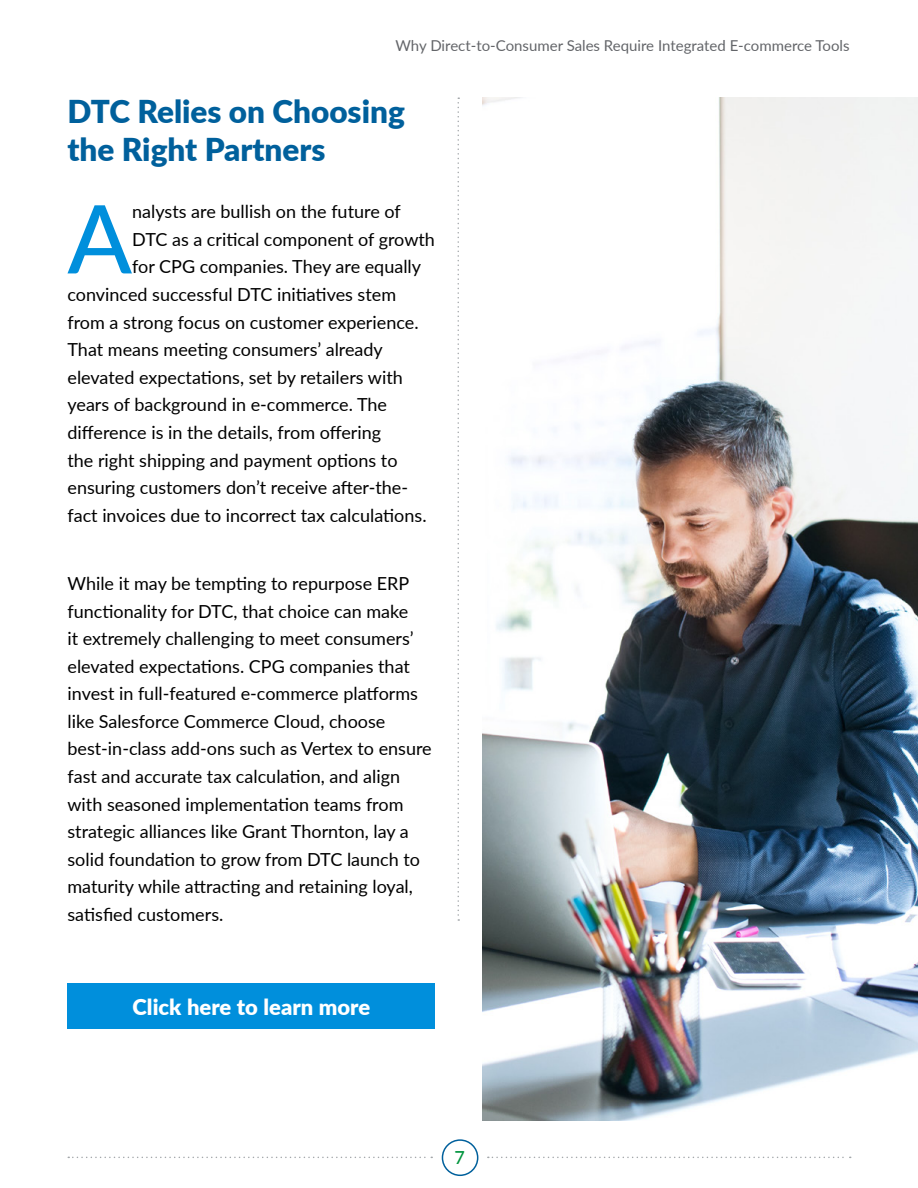
<style>
.page{position:relative;width:918px;height:1188px;background:#fff}
.page>*{position:absolute;margin:0;border:0;box-sizing:border-box;transform-origin:0 0}
.t1{font:500 94.95px "Lato";color:#008fdc}
.t2{font:900 31.5px/37.8px "Lato";color:#00609c}
.t3{font:900 21.9px "Lato";color:#fff}
.t4{font:18px/27.6px "Lato";color:#000}
.t5{font:500 18px "Lato";color:#00943d}
.t6{font:15px "Lato";color:#636569}
</style>
<div class="page">
<svg style="left:68px;top:1157px;width:364px;height:1px"></svg>
<svg style="left:488px;top:1157px;width:363px;height:1px"></svg>
<div style="left:442px;top:1139px;width:36px;height:37px;border:2px solid #00609c;border-radius:50%"></div>
<img style="left:483px;top:98px;width:435px;height:1022px">
<div style="left:68px;top:984px;width:367px;height:45px;background:#008fdc"></div>
<svg style="left:458px;top:98px;width:1px;height:823px"></svg>
<p class="t6" style="left:396px;top:35px;width:456px">Why Direct-to-Consumer Sales Require Integrated E-commerce Tools</p>
<h2 class="t2" style="left:68px;top:91px;width:339px">DTC Relies on Choosing the Right Partners</h2>
<p class="t4" style="left:132px;top:197px;width:270px">nalysts are bullish on the future of</p>
<p class="t4" style="left:132px;top:225px;width:304px">DTC as a critical component of growth</p>
<p class="t4" style="left:132px;top:252px;width:290px">for CPG companies. They are equally</p>
<p class="t4" style="left:67px;top:280px;width:330px">convinced successful DTC initiatives stem</p>
<p class="t4" style="left:67px;top:308px;width:353px">from a strong focus on customer experience.</p>
<p class="t4" style="left:67px;top:335px;width:317px">That means meeting consumers’ already</p>
<p class="t4" style="left:67px;top:363px;width:337px">elevated expectations, set by retailers with</p>
<p class="t4" style="left:67px;top:390px;width:321px">years of background in e-commerce. The</p>
<p class="t4" style="left:67px;top:418px;width:315px">difference is in the details, from offering</p>
<p class="t4" style="left:67px;top:446px;width:332px">the right shipping and payment options to</p>
<p class="t4" style="left:67px;top:473px;width:342px">ensuring customers don’t receive after-the-</p>
<p class="t4" style="left:67px;top:501px;width:361px">fact invoices due to incorrect tax calculations.</p>
<h1 class="t1" style="left:67px;top:171px;width:66px">A</h1>
<p class="t4" style="left:67px;top:569px;width:366px">While it may be tempting to repurpose ERP functionality for DTC, that choice can make<br>it extremely challenging to meet consumers’ elevated expectations. CPG companies that invest in full-featured e-commerce platforms like Salesforce Commerce Cloud, choose best-in-class add-ons such as Vertex to ensure fast and accurate tax calculation, and align with seasoned implementation teams from strategic alliances like Grant Thornton, lay a solid foundation to grow from DTC launch to maturity while attracting and retaining loyal, satisfied customers.</p>
<p class="t3" style="left:133px;top:991px;width:239px">Click here to learn more</p>
<p class="t5" style="left:455px;top:1144px;width:12px">7</p>
</div>
